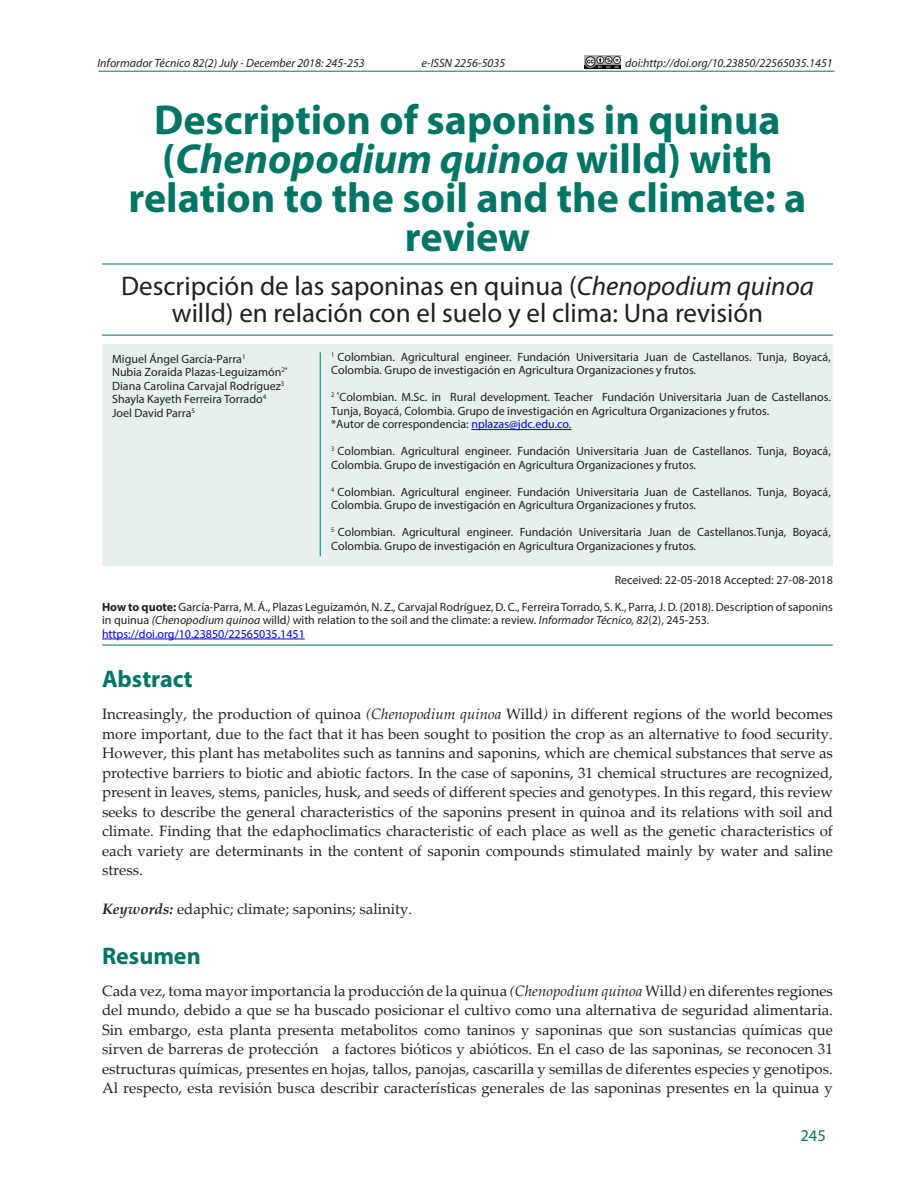
<style>
.page{position:relative;width:918px;height:1188px;background:#fff}
.page>*{position:absolute;margin:0;border:0;box-sizing:border-box;transform-origin:0 0}
.TITULOPPAL{font:700 42px/39px "Myriad Pro";color:#007566;text-align:center}
.TituloINGLES{font:27px/27px "Myriad Pro";color:#231f20;text-align:center}
.Subtitulo_2{font:700 24px "Myriad Pro";color:#007566}
.t1{font:16.5px "Myriad Pro";color:#007566}
.TEXTO{font:15px/19.5px "Palatino Linotype";color:#231f20;text-align:justify}
.AUTORES{font:12px/13.5px "Myriad Pro";color:#231f20}
.t2{font:italic 12px "Myriad Pro";color:#231f20}
.AUTORES-2{font:12px "Myriad Pro";color:#00f}
.s1{font-style:italic}
.s2{color:#00f}
.s3{font-weight:700}
.s4{font-weight:700;font-style:italic}
</style>
<div class="page">
<img style="left:584px;top:55px;width:37px;height:13px">
<hr style="left:99px;top:71px;width:736px;height:1px;background:#007566">
<hr style="left:102px;top:639px;width:203px;height:1px;background:#00f">
<hr style="left:102px;top:264px;width:731px;height:1px;background:#007566">
<hr style="left:102px;top:645px;width:731px;height:1px;background:#007566">
<div style="left:102px;top:344px;width:730px;height:222px;background:#e6f1ee"></div>
<hr style="left:471px;top:429px;width:100px;height:1px;background:#00f">
<hr style="left:320px;top:352px;width:1px;height:204px;background:#007566">
<hr style="left:102px;top:335px;width:731px;height:1px;background:#007566">
<p class="t2" style="left:97px;top:55px;width:269px">Informador Técnico 82(2) July - December 2018: 245-253</p>
<p class="t2" style="left:421px;top:55px;width:85px">e-ISSN 2256-5035</p>
<p class="t2" style="left:625px;top:55px;width:209px">doi:http://doi.org/10.23850/22565035.1451</p>
<p class="TITULOPPAL" style="left:129px;top:99px;width:679px">Description of saponins in quinua (<span class="s1">Chenopodium quinoa</span> willd) with relation to the soil and the climate: a review</p>
<p class="TituloINGLES" style="left:121px;top:272px;width:694px">Descripción de las saponinas en quinua (<span class="s1">Chenopodium quinoa </span>willd) en relación con el suelo y el clima: Una revisión</p>
<p class="AUTORES" style="left:112px;top:352px;width:135px">Miguel Ángel García-Parra<sup>1</sup></p>
<p class="AUTORES" style="left:112px;top:366px;width:177px">Nubia Zoraida Plazas-Leguizamón<sup>2*</sup></p>
<p class="AUTORES" style="left:112px;top:379px;width:174px">Diana Carolina Carvajal Rodríguez<sup>3</sup></p>
<p class="AUTORES" style="left:112px;top:393px;width:156px">Shayla Kayeth Ferreira Torrado<sup>4</sup></p>
<p class="AUTORES" style="left:112px;top:406px;width:85px">Joel David Parra<sup>5</sup></p>
<p class="AUTORES" style="left:331px;top:350px;width:501px"><sup>1</sup> Colombian. Agricultural engineer. Fundación Universitaria Juan de Castellanos. Tunja, Boyacá,<br>Colombia. Grupo de investigación en Agricultura Organizaciones y frutos.</p>
<p class="AUTORES" style="left:331px;top:390px;width:501px"><sup>2</sup> <sup>*</sup>Colombian. M.Sc. in Rural development. Teacher Fundación Universitaria Juan de Castellanos.<br>Tunja, Boyacá, Colombia. Grupo de investigación en Agricultura Organizaciones y frutos.</p>
<p class="AUTORES" style="left:331px;top:417px;width:241px">*Autor de correspondencia: <span class="s2">nplazas@jdc.edu.co.</span></p>
<p class="AUTORES" style="left:331px;top:444px;width:501px"><sup>3</sup> Colombian. Agricultural engineer. Fundación Universitaria Juan de Castellanos. Tunja, Boyacá,<br>Colombia. Grupo de investigación en Agricultura Organizaciones y frutos.</p>
<p class="AUTORES" style="left:331px;top:485px;width:501px"><sup>4</sup> Colombian. Agricultural engineer. Fundación Universitaria Juan de Castellanos. Tunja, Boyacá,<br>Colombia. Grupo de investigación en Agricultura Organizaciones y frutos.</p>
<p class="AUTORES" style="left:331px;top:525px;width:501px"><sup>5</sup> Colombian. Agricultural engineer. Fundación Universitaria Juan de Castellanos.Tunja, Boyacá,<br>Colombia. Grupo de investigación en Agricultura Organizaciones y frutos.</p>
<p class="AUTORES" style="left:615px;top:573px;width:220px">Received: 22-05-2018 Accepted: 27-08-2018</p>
<p class="AUTORES" style="left:102px;top:600px;width:732px"><span class="s3">How to quote:</span> García-Parra, M. Á., Plazas Leguizamón, N. Z., Carvajal Rodríguez, D. C., Ferreira Torrado, S. K., Parra, J. D. (2018). Description of saponins in quinua <span class="s1">(Chenopodium quinoa</span> willd<span class="s1">)</span> with relation to the soil and the climate: a review. <span class="s1">Informador Técnico, 82</span>(2), 245-253.</p>
<p class="AUTORES-2" style="left:102px;top:626px;width:204px">https://doi.org/10.23850/22565035.1451</p>
<p class="Subtitulo_2" style="left:102px;top:663px;width:92px">Abstract</p>
<p class="TEXTO" style="left:102px;top:704px;width:732px">Increasingly, the production of quinoa <span class="s1">(Chenopodium quinoa</span> Willd<span class="s1">)</span> in different regions of the world becomes more important, due to the fact that it has been sought to position the crop as an alternative to food security.<br>However, this plant has metabolites such as tannins and saponins, which are chemical substances that serve as protective barriers to biotic and abiotic factors. In the case of saponins, 31 chemical structures are recognized, present in leaves, stems, panicles, husk, and seeds of different species and genotypes. In this regard, this review seeks to describe the general characteristics of the saponins present in quinoa and its relations with soil and climate. Finding that the edaphoclimatics characteristic of each place as well as the genetic characteristics of each variety are determinants in the content of saponin compounds stimulated mainly by water and saline stress.</p>
<p class="TEXTO" style="left:102px;top:899px;width:312px"><span class="s4">Keywords:</span> edaphic; climate; saponins; salinity.</p>
<p class="Subtitulo_2" style="left:102px;top:940px;width:100px">Resumen</p>
<p class="TEXTO" style="left:102px;top:980px;width:732px">Cada vez, toma mayor importancia la producción de la quinua <span class="s1">(Chenopodium quinoa</span> Willd<span class="s1">)</span> en diferentes regiones del mundo, debido a que se ha buscado posicionar el cultivo como una alternativa de seguridad alimentaria.<br>Sin embargo, esta planta presenta metabolitos como taninos y saponinas que son sustancias químicas que sirven de barreras de protección a factores bióticos y abióticos. En el caso de las saponinas, se reconocen 31 estructuras químicas, presentes en hojas, tallos, panojas, cascarilla y semillas de diferentes especies y genotipos.<br>Al respecto, esta revisión busca describir características generales de las saponinas presentes en la quinua y</p>
<p class="t1" style="left:800px;top:1125px;width:27px">245</p>
</div>
